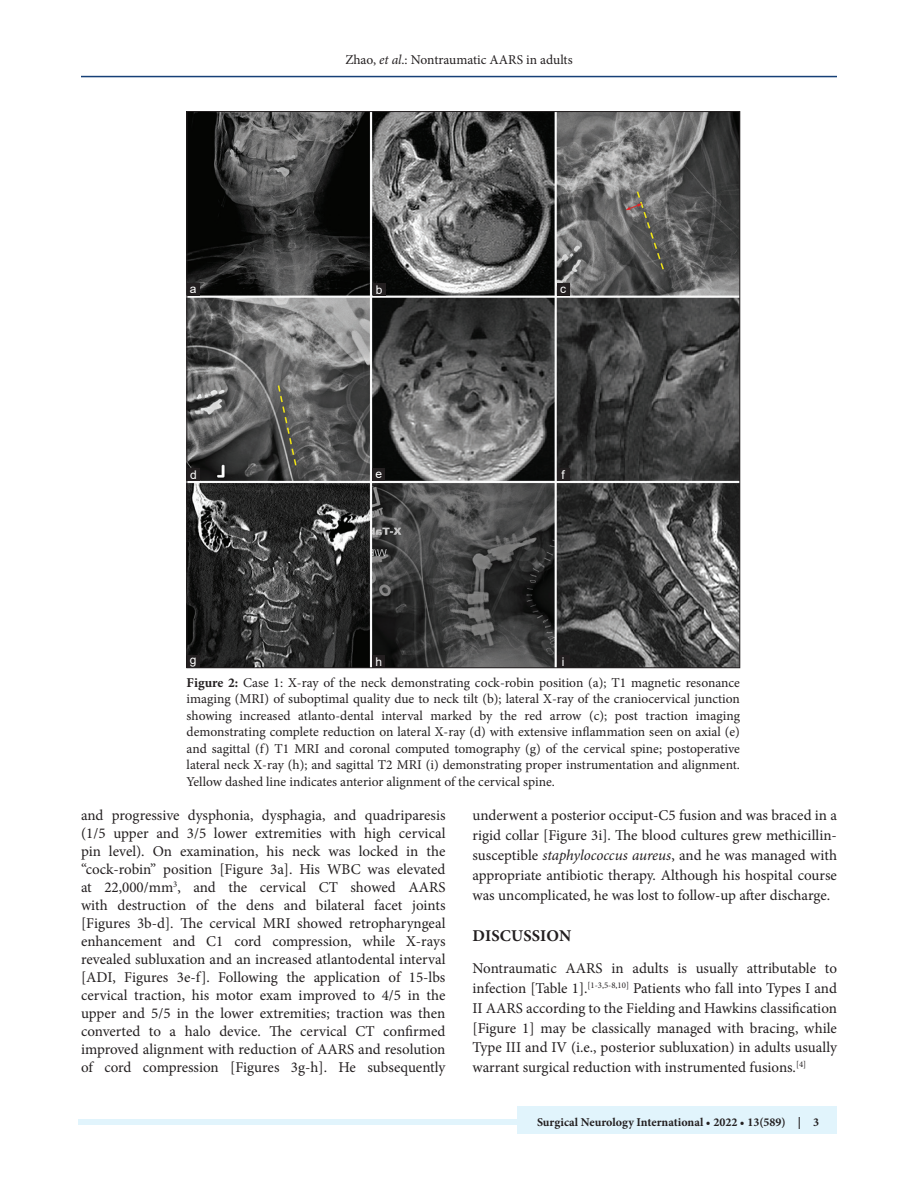
<style>
.page{position:relative;width:918px;height:1188px;background:#fff}
.page>*{position:absolute;margin:0;border:0;box-sizing:border-box;transform-origin:0 0}
.t1{font:700 16.5px "Minion Pro";letter-spacing:.01em;color:#231f20}
.TX{font:15px/18px "Minion Pro";color:#231f20;text-align:justify}
.FGC{font:13.5px/16.5px "Minion Pro";color:#231f20;text-align:justify}
.JF{font:700 12px "Minion Pro";color:#231f20}
.LABEL{font:12px "Arial";color:#fff}
.s1{font-style:italic}
.s2{font-weight:700}
</style>
<div class="page">
<hr style="left:81px;top:76px;width:756px;height:1px;background:#164077">
<div style="left:78px;top:1119px;width:756px;height:6px;background:#e1f4fc"></div>
<div style="left:518px;top:1106px;width:319px;height:28px;background:#e1f4fc"></div>
<img style="left:189px;top:113px;width:549px;height:553px">
<div style="left:187px;top:468px;width:13px;height:13px;background:#231f20"></div>
<div style="left:373px;top:655px;width:12px;height:13px;background:#231f20"></div>
<div style="left:557px;top:283px;width:12px;height:13px;background:#231f20"></div>
<div style="left:187px;top:655px;width:13px;height:13px;background:#231f20"></div>
<div style="left:373px;top:283px;width:12px;height:13px;background:#231f20"></div>
<div style="left:557px;top:468px;width:13px;height:13px;background:#231f20"></div>
<div style="left:187px;top:283px;width:13px;height:13px;background:#231f20"></div>
<div style="left:372px;top:468px;width:13px;height:13px;background:#231f20"></div>
<div style="left:557px;top:655px;width:13px;height:13px;background:#231f20"></div>
<p class="FGC" style="left:345px;top:51px;width:229px">Zhao, <span class="s1">et al</span>.: Nontraumatic AARS in adults</p>
<p class="LABEL" style="left:190px;top:280px;width:8px">a</p>
<p class="LABEL" style="left:376px;top:281px;width:8px">b</p>
<p class="LABEL" style="left:560px;top:280px;width:7px">c</p>
<p class="LABEL" style="left:190px;top:467px;width:8px">d</p>
<p class="LABEL" style="left:376px;top:465px;width:8px">e</p>
<p class="LABEL" style="left:561px;top:466px;width:5px">f</p>
<p class="LABEL" style="left:190px;top:651px;width:8px">g</p>
<p class="LABEL" style="left:376px;top:653px;width:8px">h</p>
<p class="LABEL" style="left:562px;top:653px;width:4px">i</p>
<p class="FGC" style="left:187px;top:674px;width:555px"><span class="s2">Figure 2:</span> Case 1: X-ray of the neck demonstrating cock-robin position (a); T1 magnetic resonance imaging (MRI) of suboptimal quality due to neck tilt (b); lateral X-ray of the craniocervical junction showing increased atlanto-dental interval marked by the red arrow (c); post traction imaging demonstrating complete reduction on lateral X-ray (d) with extensive inflammation seen on axial (e) and sagittal (f) T1 MRI and coronal computed tomography (g) of the cervical spine; postoperative lateral neck X-ray (h); and sagittal T2 MRI (i) demonstrating proper instrumentation and alignment.<br>Yellow dashed line indicates anterior alignment of the cervical spine.</p>
<p class="TX" style="left:81px;top:807px;width:366px">and progressive dysphonia, dysphagia, and quadriparesis (1/5 upper and 3/5 lower extremities with high cervical pin level). On examination, his neck was locked in the “cock-robin” position [Figure 3a]. His WBC was elevated at 22,000/mm<sup>3</sup>, and the cervical CT showed AARS with destruction of the dens and bilateral facet joints [Figures 3b-d]. The cervical MRI showed retropharyngeal enhancement and C1 cord compression, while X-rays revealed subluxation and an increased atlantodental interval [ADI, Figures 3e-f]. Following the application of 15-lbs cervical traction, his motor exam improved to 4/5 in the upper and 5/5 in the lower extremities; traction was then converted to a halo device. The cervical CT confirmed improved alignment with reduction of AARS and resolution of cord compression [Figures 3g-h]. He subsequently</p>
<p class="TX" style="left:472px;top:806px;width:366px;line-height:20px">underwent a posterior occiput-C5 fusion and was braced in a rigid collar [Figure 3i]. The blood cultures grew methicillin&shy;susceptible <span class="s1">staphylococcus aureus</span>, and he was managed with appropriate antibiotic therapy. Although his hospital course was uncomplicated, he was lost to follow-up after discharge.</p>
<h1 class="t1" style="left:473px;top:924px;width:100px">DISCUSSION</h1>
<p class="TX" style="left:472px;top:958px;width:366px;line-height:20px">Nontraumatic AARS in adults is usually attributable to infection [Table 1].<sup>[1-3,5-8,10]</sup> Patients who fall into Types I and II AARS according to the Fielding and Hawkins classification [Figure 1] may be classically managed with bracing, while Type III and IV (i.e., posterior subluxation) in adults usually warrant surgical reduction with instrumented fusions.<sup>[4]</sup></p>
<p class="JF" style="left:537px;top:1113px;width:284px">Surgical Neurology International • 2022 • 13(589) | 3</p>
</div>
